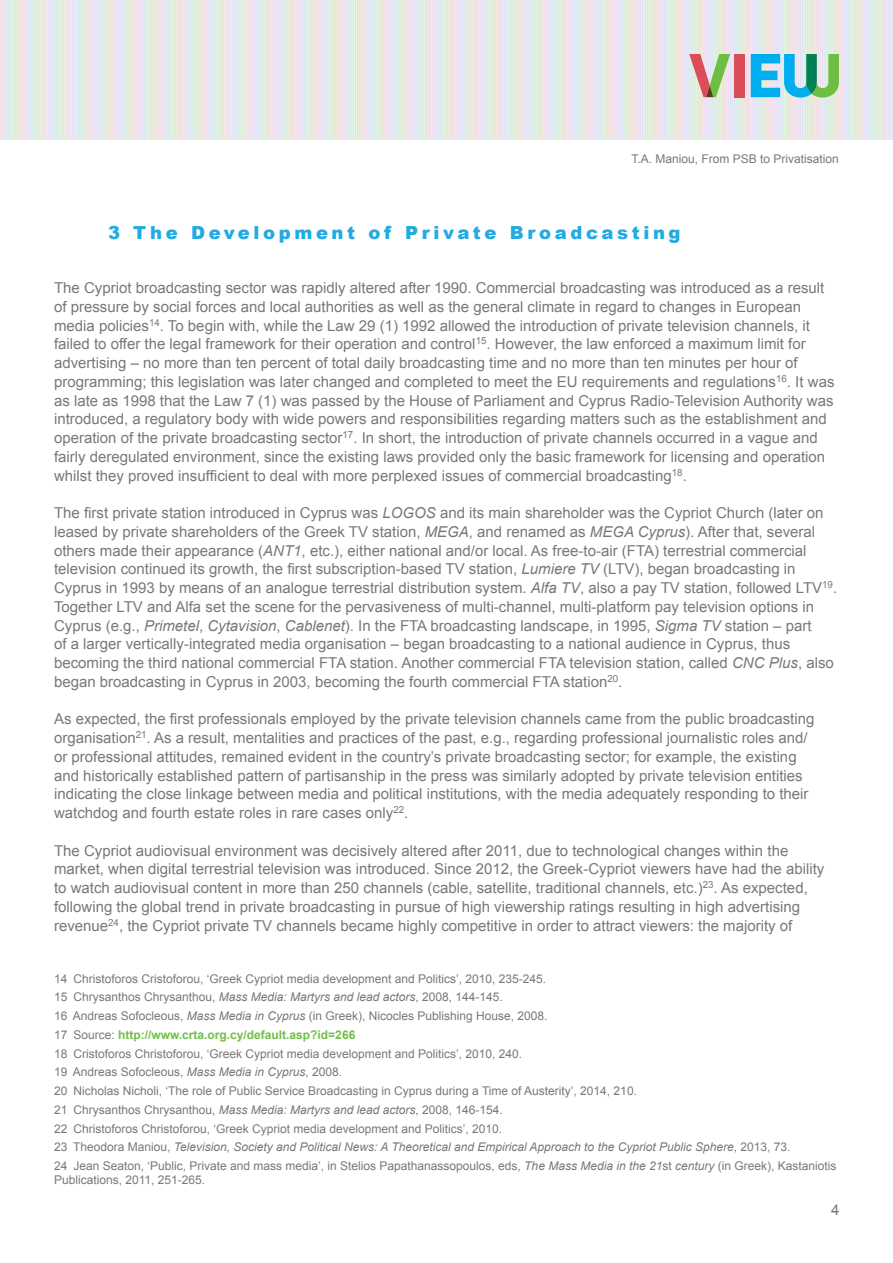
<style>
.page{position:relative;width:893px;height:1263px;background:#fff}
.page>*{position:absolute;margin:0;border:0;box-sizing:border-box;transform-origin:0 0}
.t1{font:900 18px "Arial";letter-spacing:.2em;color:#22abe2}
.t2{font:15px/18.8px "Arial";color:#797877}
.t3{font:12px/18.8px "Arial";color:#797877}
.s1{font-style:italic}
.s2{font-weight:700;color:#70bf47}
</style>
<div class="page">
<img style="left:0;top:0;width:893px;height:140px">
<div style="left:734px;top:54px;width:10px;height:43px;background:#db4d58"></div>
<svg style="left:751px;top:54px;width:88px;height:44px;background:#64c0c4"></svg>
<svg style="left:689px;top:54px;width:41px;height:43px;background:#c6b69c"></svg>
<p class="t3" style="left:632px;top:149px;width:209px">T.A. Maniou, From PSB to Privatisation</p>
<p class="t1" style="left:108px;top:220px;width:574px">3 The Development of Private Broadcasting</p>
<p class="t2" style="left:54px;top:279px;width:782px">The Cypriot broadcasting sector was rapidly altered after 1990. Commercial broadcasting was introduced as a result of pressure by social forces and local authorities as well as the general climate in regard to changes in European media policies<sup>14</sup>. To begin with, while the Law 29 (1) 1992 allowed the introduction of private television channels, it failed to offer the legal framework for their operation and control<sup>15</sup>. However, the law enforced a maximum limit for advertising – no more than ten percent of total daily broadcasting time and no more than ten minutes per hour of programming; this legislation was later changed and completed to meet the EU requirements and regulations<sup>16</sup>. It was as late as 1998 that the Law 7 (1) was passed by the House of Parliament and Cyprus Radio-Television Authority was introduced, a regulatory body with wide powers and responsibilities regarding matters such as the establishment and operation of the private broadcasting sector<sup>17</sup>. In short, the introduction of private channels occurred in a vague and fairly deregulated environment, since the existing laws provided only the basic framework for licensing and operation whilst they proved insufficient to deal with more perplexed issues of commercial broadcasting<sup>18</sup>.</p>
<p class="t2" style="left:54px;top:504px;width:785px">The first private station introduced in Cyprus was <span class="s1">LOGOS</span> and its main shareholder was the Cypriot Church (later on leased by private shareholders of the Greek TV station, <span class="s1">MEGA</span>, and renamed as <span class="s1">MEGA Cyprus</span>). After that, several others made their appearance (<span class="s1">ANT1</span>, etc.), either national and/or local. As free-to-air (FTA) terrestrial commercial television continued its growth, the first subscription-based TV station, <span class="s1">Lumiere TV</span> (LTV), began broadcasting in Cyprus in 1993 by means of an analogue terrestrial distribution system. <span class="s1">Alfa TV</span>, also a pay TV station, followed LTV<sup>19</sup>.<br>Together LTV and Alfa set the scene for the pervasiveness of multi-channel, multi-platform pay television options in Cyprus (e.g., <span class="s1">Primetel</span>, <span class="s1">Cytavision</span>, <span class="s1">Cablenet</span>). In the FTA broadcasting landscape, in 1995, <span class="s1">Sigma TV</span> station – part<br>of a larger vertically-integrated media organisation – began broadcasting to a national audience in Cyprus, thus becoming the third national commercial FTA station. Another commercial FTA television station, called <span class="s1">CNC Plus</span>, also began broadcasting in Cyprus in 2003, becoming the fourth commercial FTA station<sup>20</sup>.</p>
<p class="t2" style="left:54px;top:710px;width:762px">As expected, the first professionals employed by the private television channels came from the public broadcasting organisation<sup>21</sup>. As a result, mentalities and practices of the past, e.g., regarding professional journalistic roles and/ or professional attitudes, remained evident in the country’s private broadcasting sector; for example, the existing and historically established pattern of partisanship in the press was similarly adopted by private television entities indicating the close linkage between media and political institutions, with the media adequately responding to their watchdog and fourth estate roles in rare cases only<sup>22</sup>.</p>
<p class="t2" style="left:54px;top:841px;width:772px">The Cypriot audiovisual environment was decisively altered after 2011, due to technological changes within the market, when digital terrestrial television was introduced. Since 2012, the Greek-Cypriot viewers have had the ability to watch audiovisual content in more than 250 channels (cable, satellite, traditional channels, etc.)<sup>23</sup>. As expected, following the global trend in private broadcasting in pursue of high viewership ratings resulting in high advertising revenue<sup>24</sup>, the Cypriot private TV channels became highly competitive in order to attract viewers: the majority of</p>
<p class="t3" style="left:54px;top:969px;width:784px">14 Christoforos Cristoforou, ‘Greek Cypriot media development and Politics’, 2010, 235-245.<br>15 Chrysanthos Chrysanthou, <span class="s1">Mass Media: Martyrs and lead actors</span>, 2008, 144-145.<br>16 Andreas Sofocleous, <span class="s1">Mass Media in Cyprus</span> (in Greek), Nicocles Publishing House, 2008.<br>17 Source: <span class="s2">http://www.crta.org.cy/default.asp?id=266<br></span>18 Cristoforos Christoforou, ‘Greek Cypriot media development and Politics’, 2010, 240.<br>19 Andreas Sofocleous, <span class="s1">Mass Media in Cyprus</span>, 2008.<br>20 Nicholas Nicholi, ‘The role of Public Service Broadcasting in Cyprus during a Time of Austerity’, 2014, 210.<br>21 Chrysanthos Chrysanthou, <span class="s1">Mass Media: Martyrs and lead actors</span>, 2008, 146-154.<br>22 Christoforos Christoforou, ‘Greek Cypriot media development and Politics’, 2010.<br>23 Theodora Maniou, <span class="s1">Television, Society and Political News: A Theoretical and Empirical Approach to the Cypriot Public Sphere</span>, 2013, 73.<br>24 Jean Seaton, ‘Public, Private and mass media’, in Stelios Papathanassopoulos, eds, <span class="s1">The Mass Media in the 21</span>st <span class="s1">century</span> (in Greek), Kastaniotis</p>
<p class="t3" style="left:54px;top:1171px;width:153px">Publications, 2011, 251-265.</p>
<p class="t2" style="left:831px;top:1201px;width:10px">4</p>
</div>
